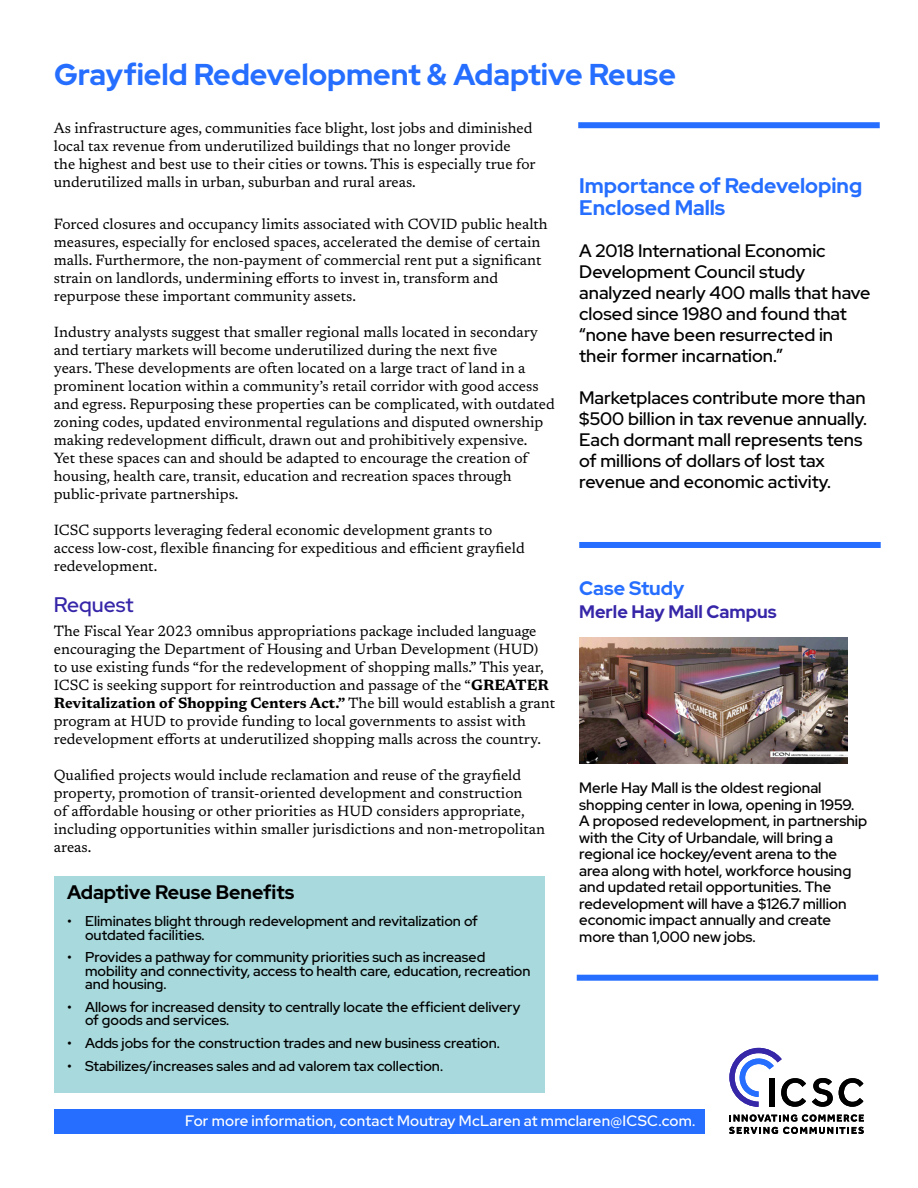
<style>
.page{position:relative;width:918px;height:1188px;background:#fff}
.page>*{position:absolute;margin:0;border:0;box-sizing:border-box;transform-origin:0 0}
.t1{font:700 30px "Red Hat Display";color:#256eff}
.Pull_quote{font:700 21px/22.5px "Red Hat Display";color:#256eff}
.Body_text_2_-_first{font:500 21px "Red Hat Display";color:#3626a8}
.Pull_quote-2{font:700 19.5px "Red Hat Display";color:#000}
.Pull_quote-3{font:700 19.5px "Red Hat Display";color:#256eff}
.Pull_quote-4{font:500 18px/21px "Red Hat Display";color:#000}
.Pull_quote-5{font:700 18px "Red Hat Display";color:#3626a8}
.Body_text_2_-_first-2{font:15px/18px "Newsreader";color:#000}
.Pull_quote-6{font:500 15px/16.5px "Red Hat Display";color:#000}
.Footer_bold{font:500 15px "Red Hat Display";letter-spacing:.01em;color:#fff}
.t2{font:500 14.25px/13.5px "Red Hat Display";color:#000}
.s1{font-weight:700}
</style>
<div class="page">
<div style="left:54px;top:876px;width:490px;height:217px;background:#a8d9dc"></div>
<div style="left:54px;top:1109px;width:650px;height:25px;background:#256eff"></div>
<svg style="left:729px;top:1048px;width:77px;height:59px"></svg>
<svg style="left:812px;top:1078px;width:21px;height:29px"></svg>
<svg style="left:839px;top:1078px;width:24px;height:29px"></svg>
<svg style="left:729px;top:1114px;width:135px;height:20px"></svg>
<img style="left:579px;top:637px;width:268px;height:127px">
<div style="left:578px;top:122px;width:302px;height:6px;background:#256eff"></div>
<div style="left:579px;top:542px;width:302px;height:6px;background:#256eff"></div>
<div style="left:577px;top:975px;width:301px;height:6px;background:#256eff"></div>
<p class="t1" style="left:54px;top:54px;width:624px">Grayfield Redevelopment &amp; Adaptive Reuse</p>
<p class="Body_text_2_-_first-2" style="left:54px;top:118px;width:483px">As infrastructure ages, communities face blight, lost jobs and diminished local tax revenue from underutilized buildings that no longer provide the highest and best use to their cities or towns. This is especially true for underutilized malls in urban, suburban and rural areas.</p>
<p class="Body_text_2_-_first-2" style="left:54px;top:214px;width:495px">Forced closures and occupancy limits associated with COVID public health measures, especially for enclosed spaces, accelerated the demise of certain malls. Furthermore, the non-payment of commercial rent put a significant strain on landlords, undermining efforts to invest in, transform and repurpose these important community assets.</p>
<p class="Body_text_2_-_first-2" style="left:54px;top:322px;width:503px">Industry analysts suggest that smaller regional malls located in secondary and tertiary markets will become underutilized during the next five<br>years. These developments are often located on a large tract of land in a prominent location within a community’s retail corridor with good access and egress. Repurposing these properties can be complicated, with outdated zoning codes, updated environmental regulations and disputed ownership making redevelopment difficult, drawn out and prohibitively expensive.<br>Yet these spaces can and should be adapted to encourage the creation of housing, health care, transit, education and recreation spaces through public-private partnerships.</p>
<p class="Body_text_2_-_first-2" style="left:54px;top:520px;width:472px">ICSC supports leveraging federal economic development grants to access low-cost, flexible financing for expeditious and efficient grayfield redevelopment.</p>
<p class="Body_text_2_-_first" style="left:54px;top:591px;width:81px">Request</p>
<p class="Body_text_2_-_first-2" style="left:54px;top:621px;width:503px">The Fiscal Year 2023 omnibus appropriations package included language encouraging the Department of Housing and Urban Development (HUD) to use existing funds “for the redevelopment of shopping malls.” This year, ICSC is seeking support for reintroduction and passage of the “<span class="s1">GREATER Revitalization of Shopping Centers Act.”</span> The bill would establish a grant program at HUD to provide funding to local governments to assist with redevelopment efforts at underutilized shopping malls across the country.</p>
<p class="Body_text_2_-_first-2" style="left:54px;top:765px;width:493px">Qualified projects would include reclamation and reuse of the grayfield property, promotion of transit-oriented development and construction<br>of affordable housing or other priorities as HUD considers appropriate, including opportunities within smaller jurisdictions and non-metropolitan areas.</p>
<p class="Pull_quote-2" style="left:67px;top:880px;width:229px">Adaptive Reuse Benefits</p>
<p class="t2" style="left:85px;top:914px;width:394px;text-indent:-18px">• Eliminates blight through redevelopment and revitalization of outdated facilities.</p>
<p class="t2" style="left:85px;top:950px;width:447px;text-indent:-18px">• Provides a pathway for community priorities such as increased mobility and connectivity, access to health care, education, recreation and housing.</p>
<p class="t2" style="left:85px;top:1000px;width:437px;text-indent:-18px">• Allows for increased density to centrally locate the efficient delivery of goods and services.</p>
<p class="t2" style="left:67px;top:1036px;width:434px">• Adds jobs for the construction trades and new business creation.</p>
<p class="t2" style="left:67px;top:1059px;width:378px">• Stabilizes/increases sales and ad valorem tax collection.</p>
<p class="Pull_quote" style="left:579px;top:174px;width:285px">Importance of Redeveloping<br>Enclosed Malls</p>
<p class="Pull_quote-4" style="left:579px;top:240px;width:293px">A 2018 International Economic<br>Development Council study analyzed nearly 400 malls that have closed since 1980 and found that “none have been resurrected in their former incarnation.”</p>
<p class="Pull_quote-4" style="left:579px;top:387px;width:289px">Marketplaces contribute more than $500 billion in tax revenue annually.<br>Each dormant mall represents tens of millions of dollars of lost tax revenue and economic activity.</p>
<p class="Pull_quote-3" style="left:579px;top:576px;width:107px">Case Study</p>
<p class="Pull_quote-5" style="left:579px;top:600px;width:199px">Merle Hay Mall Campus</p>
<p class="Pull_quote-6" style="left:579px;top:780px;width:290px">Merle Hay Mall is the oldest regional shopping center in Iowa, opening in 1959.<br>A proposed redevelopment, in partnership with the City of Urbandale, will bring a regional ice hockey/event arena to the area along with hotel, workforce housing and updated retail opportunities. The redevelopment will have a $126.7 million economic impact annually and create more than 1,000 new jobs.</p>
<p class="Footer_bold" style="left:185px;top:1111px;width:512px">For more information, contact Moutray McLaren at mmclaren@ICSC.com.</p>
</div>
